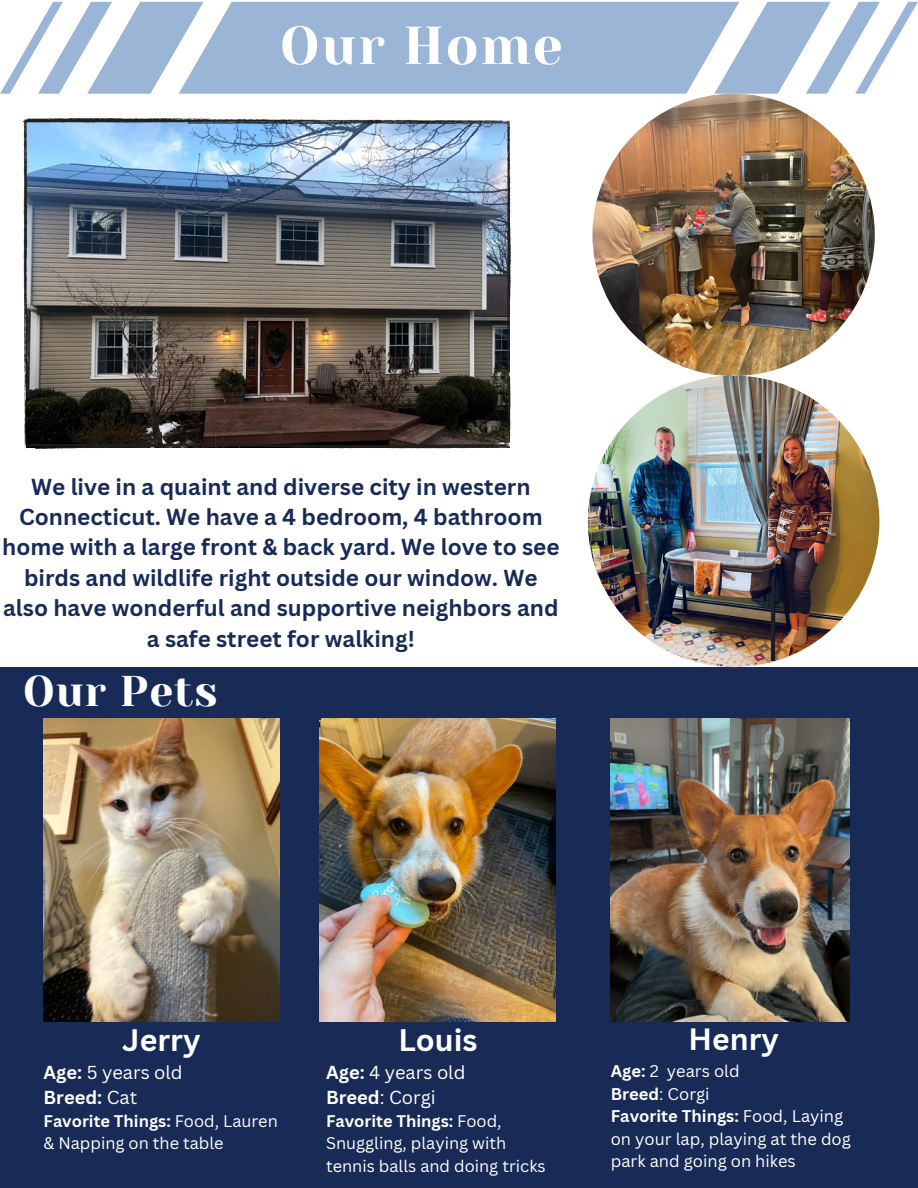
<style>
.page{position:relative;width:918px;height:1188px;background:#fff}
.page>*{position:absolute;margin:0;border:0;box-sizing:border-box;transform-origin:0 0}
.t1{font:53.4px "Yeseva One";letter-spacing:.035em;color:#fff}
.t2{font:42.75px "Yeseva One";letter-spacing:.02em;color:#fff}
.t3{font:700 30.3px "Canva Sans";color:#fff}
.t4{font:700 30px "Canva Sans";color:#fff}
.t5{font:700 22.5px/30.3px "Canva Sans";color:#182b57;text-align:center}
.t6{font:18.3px "Canva Sans";color:#fff}
.t7{font:700 18.3px "Canva Sans";color:#fff}
.t8{font:16.5px/22.5px "Canva Sans";color:#fff}
.t9{font:16.35px/22.5px "Canva Sans";color:#fff}
.s1{font-weight:700}
.s2{font-weight:400}
</style>
<div class="page">
<div style="left:0;top:667px;width:918px;height:521px;background:#182b57"></div>
<div style="left:204px;top:2px;width:510px;height:92px;background:#9ab5d6"></div>
<svg style="left:714px;top:2px;width:204px;height:92px"></svg>
<svg style="left:0;top:2px;width:204px;height:92px"></svg>
<img style="left:44px;top:718px;width:236px;height:304px">
<img style="left:320px;top:718px;width:236px;height:304px">
<img style="left:611px;top:718px;width:238px;height:304px">
<img style="left:23px;top:119px;width:488px;height:330px">
<img style="left:588px;top:376px;width:291px;height:291px;border-radius:50%">
<img style="left:592px;top:94px;width:283px;height:282px;border-radius:50%">
<p class="t1" style="left:280px;top:15px;width:284px">Our Home</p>
<p class="t5" style="left:2px;top:471px;width:559px">We live in a quaint and diverse city in western Connecticut. We have a 4 bedroom, 4 bathroom home with a large front &amp; back yard. We love to see birds and wildlife right outside our window. We also have wonderful and supportive neighbors and a safe street for walking!</p>
<p class="t2" style="left:23px;top:667px;width:196px">Our Pets</p>
<p class="t3" style="left:122px;top:1019px;width:80px">Jerry</p>
<p class="t6" style="left:44px;top:1060px;width:141px"><span class="s1">Age:</span> 5 years old</p>
<p class="t7" style="left:44px;top:1084px;width:95px">Breed: <span class="s2">Cat</span></p>
<p class="t9" style="left:44px;top:1109px;width:236px"><span class="s1">Favorite Things:</span> Food, Lauren &amp; Napping on the table</p>
<p class="t3" style="left:398px;top:1019px;width:81px">Louis</p>
<p class="t6" style="left:326px;top:1060px;width:141px"><span class="s1">Age:</span> 4 years old</p>
<p class="t6" style="left:326px;top:1084px;width:111px"><span class="s1">Breed</span>: Corgi</p>
<p class="t9" style="left:326px;top:1109px;width:221px"><span class="s1">Favorite Things:</span> Food,<br>Snuggling, playing with tennis balls and doing tricks</p>
<p class="t4" style="left:689px;top:1018px;width:92px">Henry</p>
<p class="t8" style="left:611px;top:1059px;width:130px"><span class="s1">Age:</span> 2 years old</p>
<p class="t8" style="left:611px;top:1082px;width:100px"><span class="s1">Breed</span>: Corgi</p>
<p class="t8" style="left:611px;top:1104px;width:242px"><span class="s1">Favorite Things:</span> Food, Laying on your lap, playing at the dog park and going on hikes</p>
</div>
